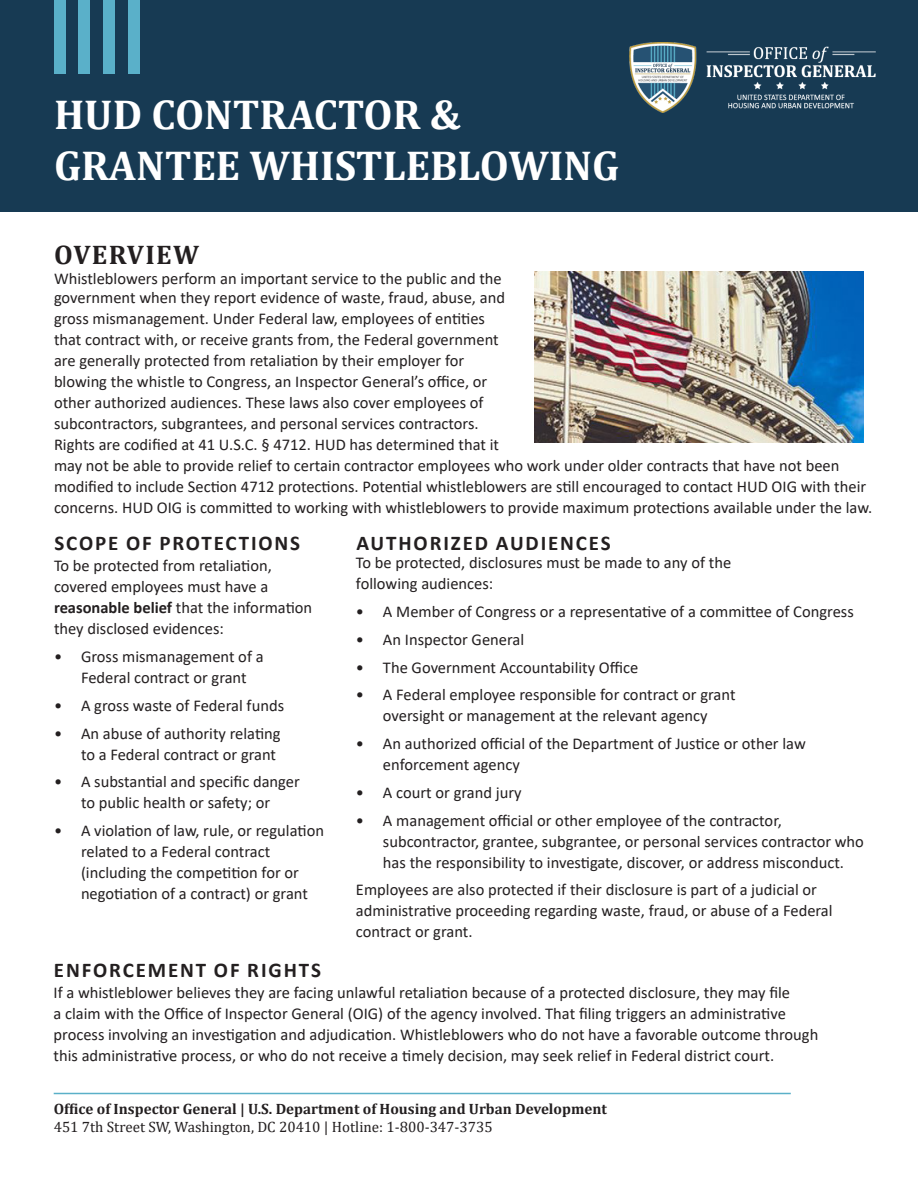
<style>
.page{position:relative;width:918px;height:1188px;background:#fff}
.page>*{position:absolute;margin:0;border:0;box-sizing:border-box;transform-origin:0 0}
.t1{font:700 42px "Cambria";color:#fff}
.body{font:700 27px "Cambria";letter-spacing:.05em;color:#231f20}
.subheads{font:700 21px "Calibri";letter-spacing:.09em;color:#231f20}
.body-2{font:700 21px "Calibri";letter-spacing:.09em;color:#231f20}
.body-3{font:16.5px/21px "Calibri";color:#231f20}
.t2{font:700 15px "Cambria";color:#231f20}
.t3{font:15px "Cambria";color:#231f20}
.s1{font-weight:700}
</style>
<div class="page">
<div style="left:0;top:0;width:918px;height:212px;background:#173a53"></div>
<div style="left:128px;top:0;width:11px;height:73px;background:#5ab0c9"></div>
<div style="left:104px;top:0;width:11px;height:73px;background:#5ab0c9"></div>
<div style="left:78px;top:0;width:12px;height:73px;background:#5ab0c9"></div>
<div style="left:54px;top:0;width:11px;height:73px;background:#5ab0c9"></div>
<img style="left:630px;top:43px;width:245px;height:70px">
<hr style="left:54px;top:1093px;width:737px;height:1px;background:#5ab0c8">
<img style="left:534px;top:271px;width:330px;height:171px">
<p class="t1" style="left:54px;top:85px;width:408px">HUD CONTRACTOR &amp;</p>
<p class="t1" style="left:54px;top:136px;width:567px">GRANTEE WHISTLEBLOWING</p>
<p class="body" style="left:54px;top:236px;width:147px">OVERVIEW</p>
<p class="body-3" style="left:54px;top:268px;width:453px;line-height:19.5px">Whistleblowers perform an important service to the public and the government when they report evidence of waste, fraud, abuse, and</p>
<p class="body-3" style="left:54px;top:308px;width:820px">gross mismanagement. Under Federal law, employees of entities<br>that contract with, or receive grants from, the Federal government<br>are generally protected from retaliation by their employer for<br>blowing the whistle to Congress, an Inspector General’s office, or<br>other authorized audiences. These laws also cover employees of<br>subcontractors, subgrantees, and personal services contractors.<br>Rights are codified at 41 U.S.C. § 4712. HUD has determined that it<br>may not be able to provide relief to certain contractor employees who work under older contracts that have not been modified to include Section 4712 protections. Potential whistleblowers are still encouraged to contact HUD OIG with their concerns. HUD OIG is committed to working with whistleblowers to provide maximum protections available under the law.</p>
<p class="subheads" style="left:54px;top:529px;width:247px">SCOPE OF PROTECTIONS</p>
<p class="body-3" style="left:54px;top:555px;width:260px">To be protected from retaliation, covered employees must have a <span class="s1">reasonable belief</span> that the information they disclosed evidences:</p>
<p class="body-3" style="left:81px;top:646px;width:184px;text-indent:-27px">• Gross mismanagement of a<br>Federal contract or grant</p>
<p class="body-3" style="left:54px;top:694px;width:232px">• A gross waste of Federal funds</p>
<p class="body-3" style="left:54px;top:722px;width:228px;text-align:right">• An abuse of authority relating to a Federal contract or grant</p>
<p class="body-3" style="left:54px;top:771px;width:247px;text-align:center">• A substantial and specific danger to public health or safety; or</p>
<p class="body-3" style="left:81px;top:820px;width:245px;text-indent:-27px">• A violation of law, rule, or regulation related to a Federal contract (including the competition for or negotiation of a contract) or grant</p>
<p class="subheads" style="left:356px;top:529px;width:256px">AUTHORIZED AUDIENCES</p>
<p class="body-3" style="left:356px;top:552px;width:377px">To be protected, disclosures must be made to any of the following audiences:</p>
<p class="body-3" style="left:356px;top:601px;width:499px">• A Member of Congress or a representative of a committee of Congress</p>
<p class="body-3" style="left:356px;top:628px;width:170px">• An Inspector General</p>
<p class="body-3" style="left:356px;top:656px;width:284px">• The Government Accountability Office</p>
<p class="body-3" style="left:356px;top:684px;width:381px;text-align:center">• A Federal employee responsible for contract or grant oversight or management at the relevant agency</p>
<p class="body-3" style="left:383px;top:733px;width:424px;text-indent:-27px">• An authorized official of the Department of Justice or other law enforcement agency</p>
<p class="body-3" style="left:356px;top:781px;width:167px">• A court or grand jury</p>
<p class="body-3" style="left:383px;top:809px;width:482px;text-indent:-27px">• A management official or other employee of the contractor, subcontractor, grantee, subgrantee, or personal services contractor who has the responsibility to investigate, discover, or address misconduct.</p>
<p class="body-3" style="left:356px;top:879px;width:478px">Employees are also protected if their disclosure is part of a judicial or administrative proceeding regarding waste, fraud, or abuse of a Federal contract or grant.</p>
<p class="body-2" style="left:54px;top:955px;width:269px">ENFORCEMENT OF RIGHTS</p>
<p class="body-3" style="left:54px;top:981px;width:766px">If a whistleblower believes they are facing unlawful retaliation because of a protected disclosure, they may file<br>a claim with the Office of Inspector General (OIG) of the agency involved. That filing triggers an administrative process involving an investigation and adjudication. Whistleblowers who do not have a favorable outcome through this administrative process, or who do not receive a timely decision, may seek relief in Federal district court.</p>
<p class="t2" style="left:54px;top:1098px;width:555px">Office of Inspector General | U.S. Department of Housing and Urban Development</p>
<p class="t3" style="left:54px;top:1118px;width:441px">451 7th Street SW, Washington, DC 20410 | Hotline: 1-800-347-3735</p>
</div>
